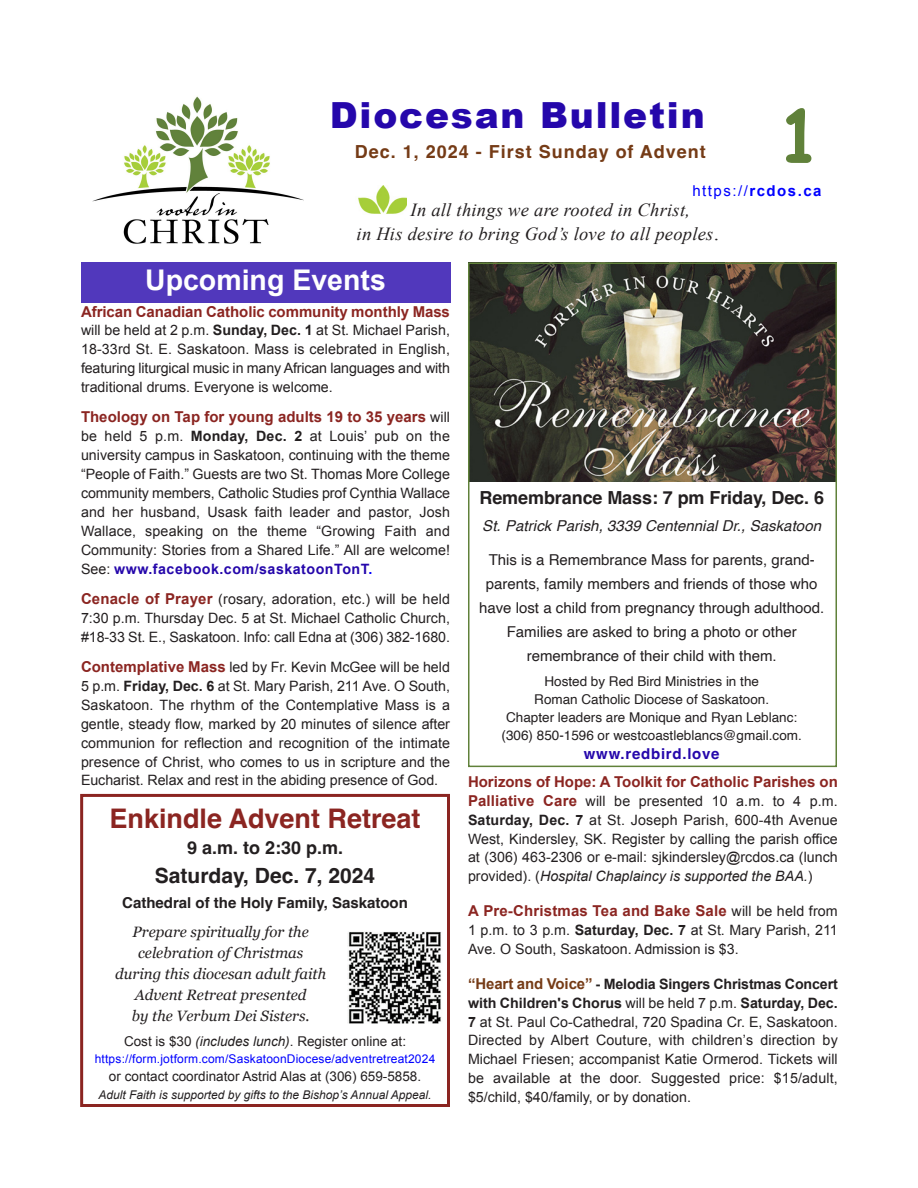
<style>
.page{position:relative;width:918px;height:1188px;background:#fff}
.page>*{position:absolute;margin:0;border:0;box-sizing:border-box;transform-origin:0 0}
.t1{font:700 72px "Comic Sans MS";color:#60813a}
.t2{font:900 36px "Arial";letter-spacing:.05em;color:#2507ab}
.t3{font:700 28.5px "Arial";color:#fff}
.t4{font:700 27px "Helvetica";color:#8b2521}
.t5{font:700 21px "Helvetica";color:#231f20}
.t6{font:italic 18.45px "Times New Roman";letter-spacing:.015em;color:#231f20}
.t7{font:700 18px "Helvetica";letter-spacing:-.005em;color:#231f20}
.t8{font:700 18px "Helvetica";letter-spacing:.055em;color:#753b16}
.t9{font:15px/24px "Helvetica";color:#231f20}
.t10{font:700 15px "Arial";color:#8b2521}
.t11{font:italic 15px "Georgia";color:#231f20}
.t12{font:italic 15px "Helvetica";letter-spacing:.005em;color:#231f20}
.t13{font:700 15px "Helvetica";color:#231f20}
.t14{font:15px "Arial";letter-spacing:.1em;color:#00f}
.t15{font:700 15px "Helvetica";letter-spacing:.05em;color:#2507ab}
.t16{font:14.25px/18.9px "Arial";color:#231f20;text-align:justify}
.t17{font:13.5px "Helvetica";color:#231f20}
.t18{font:13.5px "Arial";color:#231f20}
.t19{font:12px "Arial";letter-spacing:.015em;color:#00f}
.t20{font:italic 12px "Arial";color:#231f20}
.s1{font-weight:700}
.s2{font-style:normal;font-size:21.15px}
.s3{font-weight:400;font-size:14.25px;color:#231f20}
.s4{font-weight:700;color:#2507ab}
.s5{font-weight:700;color:#00f}
.s6{font-weight:700;font-size:15px;color:#8b2521}
.s7{font-style:italic}
.s8{font-weight:700;font-size:15px;color:#753b16}
</style>
<div class="page">
<img style="left:92px;top:96px;width:212px;height:148px">
<img style="left:358px;top:185px;width:48px;height:29px">
<div style="left:81px;top:263px;width:369px;height:40px;background:#5138bc"></div>
<div style="left:80px;top:794px;width:370px;height:313px;border:3px solid #8b2521"></div>
<img style="left:348px;top:932px;width:93px;height:92px">
<img style="left:471px;top:266px;width:363px;height:215px">
<div style="left:468px;top:263px;width:369px;height:504px;border:2px solid #60813a"></div>
<p class="t2" style="left:330px;top:88px;width:376px">Diocesan Bulletin</p>
<p class="t8" style="left:355px;top:144px;width:353px">Dec. 1, 2024 - First Sunday of Advent</p>
<p class="t1" style="left:778px;top:84px;width:45px">1</p>
<p class="t14" style="left:692px;top:182px;width:131px">https://<span class="s1">rcdos.ca</span></p>
<p class="t6" style="left:411px;top:200px;width:281px">In all things we are rooted in Christ,</p>
<p class="t6" style="left:357px;top:224px;width:364px">in His desire to bring God’s love to all peoples<span class="s2">.</span></p>
<p class="t3" style="left:145px;top:264px;width:242px">Upcoming Events</p>
<p class="t10" style="left:81px;top:303px;width:370px">African Canadian Catholic community monthly Mass</p>
<p class="t16" style="left:81px;top:321px;width:371px">will be held at 2 p.m. <span class="s1">Sunday, Dec. 1</span> at St. Michael Parish, 18-33rd St. E. Saskatoon. Mass is celebrated in English, featuring liturgical music in many African languages and with traditional drums. Everyone is welcome.</p>
<p class="t10" style="left:81px;top:409px;width:370px">Theology on Tap for young adults 19 to 35 years <span class="s3">will</span></p>
<p class="t16" style="left:81px;top:427px;width:370px">be held 5 p.m. <span class="s1">Monday, Dec. 2</span> at Louis’ pub on the university campus in Saskatoon, continuing with the theme “People of Faith.” Guests are two St. Thomas More College community members, Catholic Studies prof Cynthia Wallace and her husband, Usask faith leader and pastor, Josh Wallace, speaking on the theme “Growing Faith and Community: Stories from a Shared Life.” All are welcome!<br>See: <span class="s4">www.facebook.com/saskatoonTonT</span><span class="s5">.</span></p>
<p class="t16" style="left:81px;top:590px;width:371px"><span class="s6">Cenacle of Prayer</span> (rosary, adoration, etc.) will be held 7:30 p.m. Thursday Dec. 5 at St. Michael Catholic Church, #18-33 St. E., Saskatoon. Info: call Edna at (306) 382-1680.</p>
<p class="t16" style="left:81px;top:658px;width:371px"><span class="s6">Contemplative Mass</span> led by Fr. Kevin McGee will be held 5 p.m. <span class="s1">Friday, Dec. 6</span> at St. Mary Parish, 211 Ave. O South, Saskatoon. The rhythm of the Contemplative Mass is a gentle, steady flow, marked by 20 minutes of silence after communion for reflection and recognition of the intimate presence of Christ, who comes to us in scripture and the Eucharist. Relax and rest in the abiding presence of God.</p>
<p class="t4" style="left:110px;top:807px;width:313px">Enkindle Advent Retreat</p>
<p class="t7" style="left:187px;top:840px;width:158px">9 a.m. to 2:30 p.m.</p>
<p class="t5" style="left:155px;top:867px;width:222px">Saturday, Dec. 7, 2024</p>
<p class="t13" style="left:122px;top:897px;width:287px">Cathedral of the Holy Family, Saskatoon</p>
<p class="t11" style="left:133px;top:923px;width:178px">Prepare spiritually for the</p>
<p class="t11" style="left:138px;top:944px;width:167px">celebration of Christmas</p>
<p class="t11" style="left:115px;top:965px;width:212px">during this diocesan adult faith</p>
<p class="t11" style="left:135px;top:986px;width:173px">Advent Retreat presented</p>
<p class="t11" style="left:132px;top:1007px;width:179px">by the Verbum Dei Sisters.</p>
<p class="t18" style="left:124px;top:1034px;width:284px">Cost is $30 <span class="s7">(includes lunch)</span>. Register online at:</p>
<p class="t19" style="left:95px;top:1052px;width:342px">https://form.jotform.com/SaskatoonDiocese/adventretreat2024</p>
<p class="t18" style="left:109px;top:1069px;width:314px">or contact coordinator Astrid Alas at (306) 659-5858.</p>
<p class="t20" style="left:99px;top:1088px;width:335px">Adult Faith is supported by gifts to the Bishop’s Annual Appeal.</p>
<p class="t7" style="left:479px;top:490px;width:346px">Remembrance Mass: 7 pm Friday, Dec. 6</p>
<p class="t12" style="left:482px;top:519px;width:340px">St. Patrick Parish, 3339 Centennial Dr., Saskatoon</p>
<p class="t9" style="left:486px;top:549px;width:333px">This is a Remembrance Mass for parents, grand&shy;parents, family members and friends of those who</p>
<p class="t9" style="left:479px;top:597px;width:347px">have lost a child from pregnancy through adulthood.</p>
<p class="t9" style="left:507px;top:621px;width:292px">Families are asked to bring a photo or other</p>
<p class="t9" style="left:527px;top:645px;width:252px">remembrance of their child with them.</p>
<p class="t17" style="left:544px;top:676px;width:216px">Hosted by Red Bird Ministries in the</p>
<p class="t17" style="left:534px;top:694px;width:236px">Roman Catholic Diocese of Saskatoon.</p>
<p class="t17" style="left:506px;top:712px;width:293px">Chapter leaders are Monique and Ryan Leblanc:</p>
<p class="t17" style="left:502px;top:730px;width:302px">(306) 850-1596 or westcoastleblancs@gmail.com.</p>
<p class="t15" style="left:584px;top:747px;width:137px">www.redbird.love</p>
<p class="t10" style="left:468px;top:773px;width:371px">Horizons of Hope: A Toolkit for Catholic Parishes on</p>
<p class="t16" style="left:468px;top:791px;width:371px"><span class="s6">Palliative Care</span> will be presented 10 a.m. to 4 p.m.<br><span class="s1">Saturday, Dec. 7</span> at St. Joseph Parish, 600-4th Avenue West, Kindersley, SK. Register by calling the parish office at (306) 463-2306 or e-mail: sjkindersley@rcdos.ca (lunch provided). (<span class="s7">Hospital Chaplaincy is supported the BAA.</span>)</p>
<p class="t10" style="left:468px;top:903px;width:371px">A Pre-Christmas Tea and Bake Sale <span class="s3">will be held from</span></p>
<p class="t16" style="left:468px;top:921px;width:371px">1 p.m. to 3 p.m. <span class="s1">Saturday, Dec. 7</span> at St. Mary Parish, 211<br>Ave. O South, Saskatoon. Admission is $3.</p>
<p class="t16" style="left:468px;top:974px;width:371px"><span class="s8">“Heart and Voice”</span> <span class="s1">- Melodia Singers Christmas Concert with Children's Chorus</span> will be held 7 p.m. <span class="s1">Saturday, Dec.<br>7</span> at St. Paul Co-Cathedral, 720 Spadina Cr. E, Saskatoon.<br>Directed by Albert Couture, with children’s direction by Michael Friesen; accompanist Katie Ormerod. Tickets will be available at the door. Suggested price: $15/adult, $5/child, $40/family, or by donation.</p>
</div>
